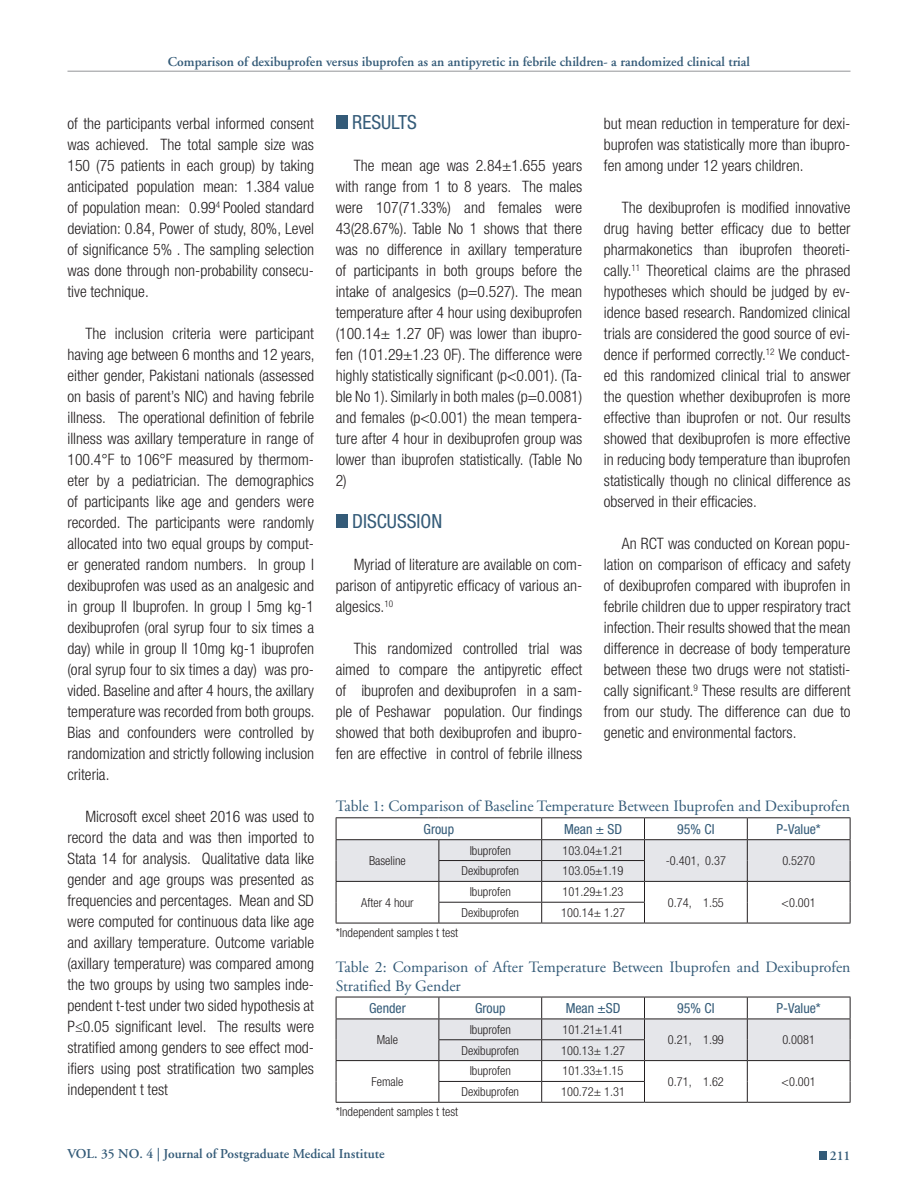
<style>
.page{position:relative;width:918px;height:1188px;background:#fff}
.page>*{position:absolute;margin:0;border:0;box-sizing:border-box;transform-origin:0 0}
.Intro_Meth_Res_Dis_C{font:condensed 19.5px "Helvetica Neue LT Std";color:#345b78}
.Body_Text{font:300 condensed 15.75px/21px "Helvetica Neue LT Std";color:#231f20;text-align:justify}
.table_heading_left{font:15.75px/18.9px "Adobe Garamond";color:#345b78}
.Table_Heading_Text_H{font:condensed 13.8px "Helvetica Neue LT Std";color:#345b78}
.t1{font:600 13.5px "Adobe Garamond";color:#345b78}
.Table_Body_Text_Helv{font:300 condensed 12.3px "Helvetica Neue LT Std";color:#231f20}
</style>
<div class="page">
<div style="left:819px;top:1151px;width:7px;height:9px;background:#345b78"></div>
<hr style="left:68px;top:71px;width:782px;height:1px;background:#939598">
<div style="left:336px;top:115px;width:12px;height:14px;background:#345b78"></div>
<div style="left:336px;top:514px;width:12px;height:14px;background:#345b78"></div>
<hr style="left:336px;top:817px;width:103px;height:1px;background:#231f20">
<hr style="left:439px;top:817px;width:103px;height:1px;background:#231f20">
<hr style="left:542px;top:817px;width:103px;height:1px;background:#231f20">
<hr style="left:645px;top:817px;width:102px;height:1px;background:#231f20">
<hr style="left:747px;top:817px;width:103px;height:1px;background:#231f20">
<svg style="left:336px;top:818px;width:515px;height:105px"></svg>
<hr style="left:336px;top:923px;width:103px;height:1px;background:#231f20">
<hr style="left:439px;top:923px;width:103px;height:1px;background:#231f20">
<hr style="left:542px;top:923px;width:103px;height:1px;background:#231f20">
<hr style="left:645px;top:923px;width:102px;height:1px;background:#231f20">
<hr style="left:747px;top:923px;width:103px;height:1px;background:#231f20">
<svg style="left:336px;top:997px;width:515px;height:105px"></svg>
<hr style="left:336px;top:1102px;width:103px;height:1px;background:#231f20">
<hr style="left:439px;top:1102px;width:103px;height:1px;background:#231f20">
<hr style="left:542px;top:1102px;width:103px;height:1px;background:#231f20">
<hr style="left:645px;top:1102px;width:102px;height:1px;background:#231f20">
<hr style="left:747px;top:1102px;width:103px;height:1px;background:#231f20">
<p class="t1" style="left:168px;top:55px;width:584px">Comparison of dexibuprofen versus ibuprofen as an antipyretic in febrile children- a randomized clinical trial</p>
<p class="Body_Text" style="left:68px;top:113px;width:248px">of the participants verbal informed consent was achieved. The total sample size was 150 (75 patients in each group) by taking anticipated population mean: 1.384 value of population mean: 0.99<sup>4</sup> Pooled standard deviation: 0.84, Power of study, 80%, Level of significance 5% . The sampling selection was done through non-probability consecu&shy;tive technique.</p>
<p class="Body_Text" style="left:68px;top:323px;width:249px;text-indent:18px">The inclusion criteria were participant having age between 6 months and 12 years, either gender, Pakistani nationals (assessed on basis of parent’s NIC) and having febrile illness. The operational definition of febrile illness was axillary temperature in range of 100.4°F to 106°F measured by thermom&shy;eter by a pediatrician. The demographics of participants like age and genders were recorded. The participants were randomly allocated into two equal groups by comput&shy;er generated random numbers. In group I dexibuprofen was used as an analgesic and in group II Ibuprofen. In group I 5mg kg-1 dexibuprofen (oral syrup four to six times a day) while in group II 10mg kg-1 ibuprofen (oral syrup four to six times a day) was pro&shy;vided. Baseline and after 4 hours, the axillary temperature was recorded from both groups.<br>Bias and confounders were controlled by randomization and strictly following inclusion criteria.</p>
<p class="Body_Text" style="left:68px;top:806px;width:248px;text-indent:18px">Microsoft excel sheet 2016 was used to record the data and was then imported to Stata 14 for analysis. Qualitative data like gender and age groups was presented as frequencies and percentages. Mean and SD were computed for continuous data like age and axillary temperature. Outcome variable (axillary temperature) was compared among the two groups by using two samples inde&shy;pendent t-test under two sided hypothesis at P≤0.05 significant level. The results were stratified among genders to see effect mod&shy;ifiers using post stratification two samples independent t test</p>
<p class="Intro_Meth_Res_Dis_C" style="left:352px;top:111px;width:66px">RESULTS</p>
<p class="Body_Text" style="left:336px;top:155px;width:248px;text-indent:18px">The mean age was 2.84±1.655 years with range from 1 to 8 years. The males were 107(71.33%) and females were 43(28.67%). Table No 1 shows that there was no difference in axillary temperature of participants in both groups before the intake of analgesics (p=0.527). The mean temperature after 4 hour using dexibuprofen (100.14± 1.27 0F) was lower than ibupro&shy;fen (101.29±1.23 0F). The difference were highly statistically significant (p&lt;0.001). (Ta&shy;ble No 1). Similarly in both males (p=0.0081) and females (p&lt;0.001) the mean tempera&shy;ture after 4 hour in dexibuprofen group was lower than ibuprofen statistically. (Table No 2)</p>
<p class="Intro_Meth_Res_Dis_C" style="left:352px;top:510px;width:91px">DISCUSSION</p>
<p class="Body_Text" style="left:336px;top:554px;width:248px;text-indent:18px">Myriad of literature are available on com&shy;parison of antipyretic efficacy of various an&shy;algesics.<sup>10</sup></p>
<p class="Body_Text" style="left:336px;top:638px;width:248px;text-indent:18px">This randomized controlled trial was aimed to compare the antipyretic effect of ibuprofen and dexibuprofen in a sam&shy;ple of Peshawar population. Our findings showed that both dexibuprofen and ibupro&shy;fen are effective in control of febrile illness</p>
<p class="Body_Text" style="left:604px;top:113px;width:248px">but mean reduction in temperature for dexi&shy;buprofen was statistically more than ibupro&shy;fen among under 12 years children.</p>
<p class="Body_Text" style="left:604px;top:197px;width:248px;text-indent:18px">The dexibuprofen is modified innovative drug having better efficacy due to better pharmakonetics than ibuprofen theoreti&shy;cally.<sup>11</sup> Theoretical claims are the phrased hypotheses which should be judged by ev&shy;idence based research. Randomized clinical trials are considered the good source of evi&shy;dence if performed correctly.<sup>12</sup> We conduct&shy;ed this randomized clinical trial to answer the question whether dexibuprofen is more effective than ibuprofen or not. Our results showed that dexibuprofen is more effective in reducing body temperature than ibuprofen statistically though no clinical difference as observed in their efficacies.</p>
<p class="Body_Text" style="left:604px;top:533px;width:248px;text-indent:18px">An RCT was conducted on Korean popu&shy;lation on comparison of efficacy and safety of dexibuprofen compared with ibuprofen in febrile children due to upper respiratory tract infection. Their results showed that the mean difference in decrease of body temperature between these two drugs were not statisti&shy;cally significant.<sup>9</sup> These results are different from our study. The difference can due to genetic and environmental factors.</p>
<p class="table_heading_left" style="left:336px;top:797px;width:516px">Table 1: Comparison of Baseline Temperature Between Ibuprofen and Dexibuprofen</p>
<p class="Table_Heading_Text_H" style="left:424px;top:821px;width:32px">Group</p>
<p class="Table_Heading_Text_H" style="left:564px;top:821px;width:60px">Mean ± SD</p>
<p class="Table_Heading_Text_H" style="left:677px;top:821px;width:39px">95% CI</p>
<p class="Table_Heading_Text_H" style="left:777px;top:821px;width:46px">P-Value*</p>
<p class="Table_Body_Text_Helv" style="left:369px;top:854px;width:38px">Baseline</p>
<p class="Table_Body_Text_Helv" style="left:470px;top:843px;width:43px">Ibuprofen</p>
<p class="Table_Body_Text_Helv" style="left:563px;top:843px;width:62px">103.04±1.21</p>
<p class="Table_Body_Text_Helv" style="left:666px;top:854px;width:62px">-0.401, 0.37</p>
<p class="Table_Body_Text_Helv" style="left:782px;top:854px;width:34px">0.5270</p>
<p class="Table_Body_Text_Helv" style="left:461px;top:864px;width:59px">Dexibuprofen</p>
<p class="Table_Body_Text_Helv" style="left:563px;top:864px;width:62px">103.05±1.19</p>
<p class="Table_Body_Text_Helv" style="left:361px;top:895px;width:54px">After 4 hour</p>
<p class="Table_Body_Text_Helv" style="left:470px;top:885px;width:43px">Ibuprofen</p>
<p class="Table_Body_Text_Helv" style="left:563px;top:885px;width:62px">101.29±1.23</p>
<p class="Table_Body_Text_Helv" style="left:461px;top:906px;width:59px">Dexibuprofen</p>
<p class="Table_Body_Text_Helv" style="left:561px;top:906px;width:65px">100.14± 1.27</p>
<p class="Table_Body_Text_Helv" style="left:668px;top:895px;width:57px">0.74, 1.55</p>
<p class="Table_Body_Text_Helv" style="left:782px;top:895px;width:36px">&lt;0.001</p>
<p class="Table_Body_Text_Helv" style="left:336px;top:925px;width:124px">*Independent samples t test</p>
<p class="table_heading_left" style="left:336px;top:958px;width:516px">Table 2: Comparison of After Temperature Between Ibuprofen and Dexibuprofen<br>Stratified By Gender</p>
<p class="Table_Heading_Text_H" style="left:369px;top:1000px;width:38px">Gender</p>
<p class="Table_Heading_Text_H" style="left:475px;top:1000px;width:32px">Group</p>
<p class="Table_Heading_Text_H" style="left:566px;top:1000px;width:56px">Mean ±SD</p>
<p class="Table_Heading_Text_H" style="left:677px;top:1000px;width:39px">95% CI</p>
<p class="Table_Heading_Text_H" style="left:777px;top:1000px;width:46px">P-Value*</p>
<p class="Table_Body_Text_Helv" style="left:377px;top:1033px;width:23px">Male</p>
<p class="Table_Body_Text_Helv" style="left:470px;top:1022px;width:43px">Ibuprofen</p>
<p class="Table_Body_Text_Helv" style="left:563px;top:1022px;width:62px">101.21±1.41</p>
<p class="Table_Body_Text_Helv" style="left:668px;top:1033px;width:57px">0.21, 1.99</p>
<p class="Table_Body_Text_Helv" style="left:782px;top:1033px;width:34px">0.0081</p>
<p class="Table_Body_Text_Helv" style="left:461px;top:1043px;width:59px">Dexibuprofen</p>
<p class="Table_Body_Text_Helv" style="left:561px;top:1043px;width:65px">100.13± 1.27</p>
<p class="Table_Body_Text_Helv" style="left:372px;top:1074px;width:33px">Female</p>
<p class="Table_Body_Text_Helv" style="left:470px;top:1064px;width:43px">Ibuprofen</p>
<p class="Table_Body_Text_Helv" style="left:563px;top:1064px;width:62px">101.33±1.15</p>
<p class="Table_Body_Text_Helv" style="left:461px;top:1085px;width:59px">Dexibuprofen</p>
<p class="Table_Body_Text_Helv" style="left:561px;top:1085px;width:65px">100.72± 1.31</p>
<p class="Table_Body_Text_Helv" style="left:336px;top:1105px;width:124px">*Independent samples t test</p>
<p class="Table_Body_Text_Helv" style="left:668px;top:1074px;width:57px">0.71, 1.62</p>
<p class="Table_Body_Text_Helv" style="left:782px;top:1074px;width:36px">&lt;0.001</p>
<p class="t1" style="left:68px;top:1146px;width:319px">VOL. 35 NO. 4 | Journal of Postgraduate Medical Institute</p>
<p class="t1" style="left:830px;top:1148px;width:22px">211</p>
</div>
